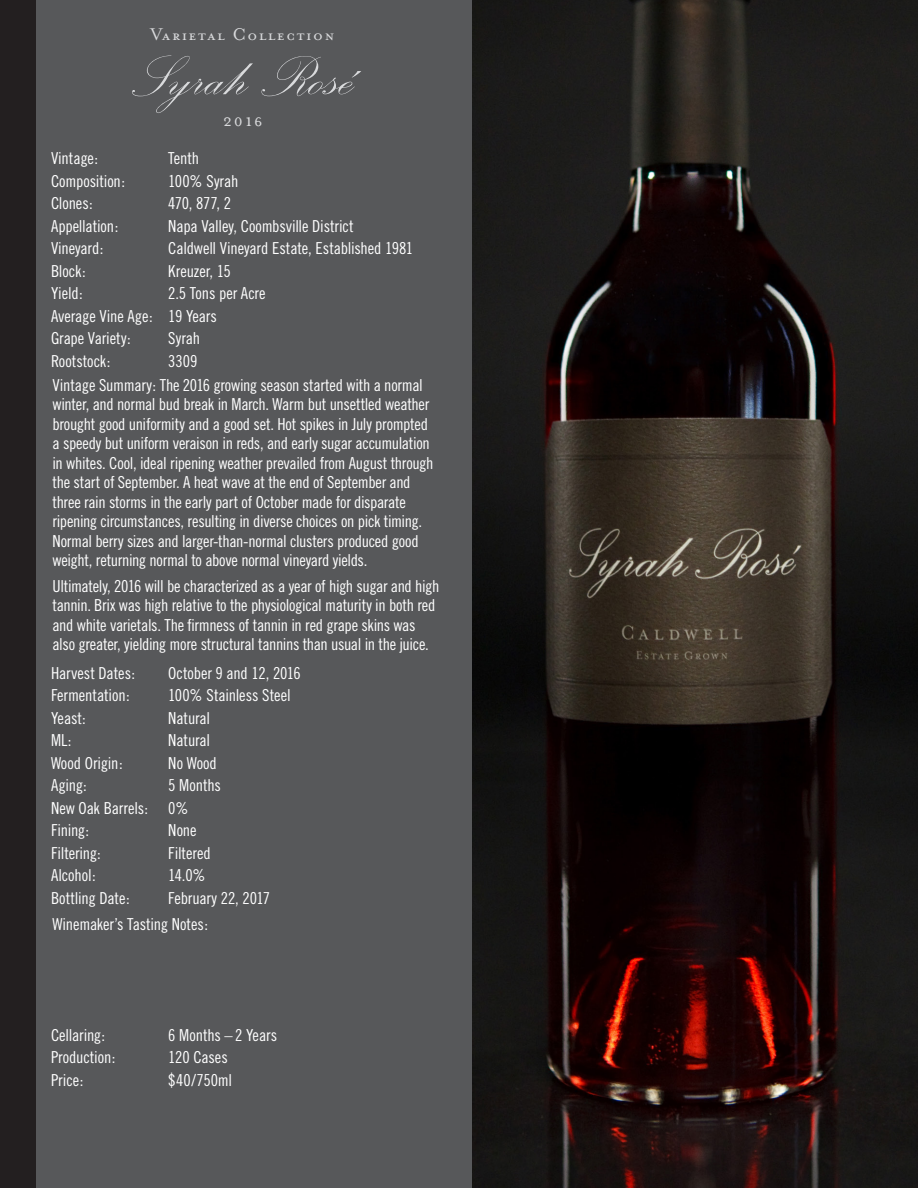
<style>
.page{position:relative;width:918px;height:1188px;background:#fff}
.page>*{position:absolute;margin:0;border:0;box-sizing:border-box;transform-origin:0 0}
.t1{font:72px "Palace Script MT Std";color:#d9dadc}
.t2{font:19.5px "Mrs Eaves Petite Caps";letter-spacing:.08em;color:#d9dadc}
.t3{font:19.5px "Mrs Eaves Small Caps";color:#d9dadc}
.body_copy{font:16.5px/19.5px "Trade Gothic Cond Eighteen";letter-spacing:-.015em;color:#fff}
</style>
<div class="page">
<img style="left:472px;top:0;width:446px;height:1188px">
<div style="left:0;top:0;width:472px;height:1188px;background:#57585a"></div>
<div style="left:0;top:0;width:36px;height:1188px;background:#231f20"></div>
<p class="t2" style="left:151px;top:24px;width:185px">Varietal Collection</p>
<p class="t1" style="left:130px;top:40px;width:226px">Syrah Rosé</p>
<p class="t3" style="left:223px;top:111px;width:41px">2016</p>
<p class="body_copy" style="left:51px;top:149px;width:49px">Vintage:</p>
<p class="body_copy" style="left:168px;top:149px;width:32px">Tenth</p>
<p class="body_copy" style="left:51px;top:171px;width:76px">Composition:</p>
<p class="body_copy" style="left:168px;top:171px;width:72px">100% Syrah</p>
<p class="body_copy" style="left:51px;top:194px;width:43px">Clones:</p>
<p class="body_copy" style="left:168px;top:194px;width:64px">470, 877, 2</p>
<p class="body_copy" style="left:51px;top:216px;width:69px">Appellation:</p>
<p class="body_copy" style="left:168px;top:216px;width:187px">Napa Valley, Coombsville District</p>
<p class="body_copy" style="left:51px;top:239px;width:54px">Vineyard:</p>
<p class="body_copy" style="left:168px;top:239px;width:246px">Caldwell Vineyard Estate, Established 1981</p>
<p class="body_copy" style="left:51px;top:261px;width:36px">Block:</p>
<p class="body_copy" style="left:168px;top:261px;width:64px">Kreuzer, 15</p>
<p class="body_copy" style="left:51px;top:284px;width:33px">Yield:</p>
<p class="body_copy" style="left:168px;top:284px;width:99px">2.5 Tons per Acre</p>
<p class="body_copy" style="left:51px;top:306px;width:103px">Average Vine Age:</p>
<p class="body_copy" style="left:168px;top:306px;width:50px">19 Years</p>
<p class="body_copy" style="left:51px;top:329px;width:81px">Grape Variety:</p>
<p class="body_copy" style="left:168px;top:329px;width:33px">Syrah</p>
<p class="body_copy" style="left:51px;top:351px;width:61px">Rootstock:</p>
<p class="body_copy" style="left:168px;top:351px;width:31px">3309</p>
<p class="body_copy" style="left:52px;top:375px;width:383px">Vintage Summary: The 2016 growing season started with a normal winter, and normal bud break in March. Warm but unsettled weather brought good uniformity and a good set. Hot spikes in July prompted a speedy but uniform veraison in reds, and early sugar accumulation in whites. Cool, ideal ripening weather prevailed from August through the start of September. A heat wave at the end of September and three rain storms in the early part of October made for disparate ripening circumstances, resulting in diverse choices on pick timing.<br>Normal berry sizes and larger-than-normal clusters produced good weight, returning normal to above normal vineyard yields.</p>
<p class="body_copy" style="left:52px;top:576px;width:388px">Ultimately, 2016 will be characterized as a year of high sugar and high tannin. Brix was high relative to the physiological maturity in both red and white varietals. The firmness of tannin in red grape skins was also greater, yielding more structural tannins than usual in the juice.</p>
<p class="body_copy" style="left:51px;top:663px;width:86px">Harvest Dates:</p>
<p class="body_copy" style="left:168px;top:663px;width:134px">October 9 and 12, 2016</p>
<p class="body_copy" style="left:51px;top:686px;width:80px">Fermentation:</p>
<p class="body_copy" style="left:168px;top:686px;width:124px">100% Stainless Steel</p>
<p class="body_copy" style="left:51px;top:708px;width:36px">Yeast:</p>
<p class="body_copy" style="left:168px;top:708px;width:43px">Natural</p>
<p class="body_copy" style="left:51px;top:731px;width:22px">ML:</p>
<p class="body_copy" style="left:168px;top:731px;width:43px">Natural</p>
<p class="body_copy" style="left:51px;top:753px;width:73px">Wood Origin:</p>
<p class="body_copy" style="left:168px;top:753px;width:50px">No Wood</p>
<p class="body_copy" style="left:51px;top:776px;width:37px">Aging:</p>
<p class="body_copy" style="left:168px;top:776px;width:54px">5 Months</p>
<p class="body_copy" style="left:51px;top:798px;width:99px">New Oak Barrels:</p>
<p class="body_copy" style="left:168px;top:798px;width:22px">0%</p>
<p class="body_copy" style="left:51px;top:821px;width:40px">Fining:</p>
<p class="body_copy" style="left:168px;top:821px;width:30px">None</p>
<p class="body_copy" style="left:51px;top:843px;width:51px">Filtering:</p>
<p class="body_copy" style="left:168px;top:843px;width:44px">Filtered</p>
<p class="body_copy" style="left:51px;top:866px;width:46px">Alcohol:</p>
<p class="body_copy" style="left:168px;top:866px;width:39px">14.0%</p>
<p class="body_copy" style="left:51px;top:888px;width:80px">Bottling Date:</p>
<p class="body_copy" style="left:168px;top:888px;width:104px">February 22, 2017</p>
<p class="body_copy" style="left:52px;top:914px;width:157px">Winemaker’s Tasting Notes:</p>
<p class="body_copy" style="left:51px;top:1025px;width:56px">Cellaring:</p>
<p class="body_copy" style="left:168px;top:1025px;width:110px">6 Months – 2 Years</p>
<p class="body_copy" style="left:51px;top:1047px;width:66px">Production:</p>
<p class="body_copy" style="left:168px;top:1047px;width:61px">120 Cases</p>
<p class="body_copy" style="left:51px;top:1070px;width:34px">Price:</p>
<p class="body_copy" style="left:168px;top:1070px;width:65px">$40/750ml</p>
</div>
